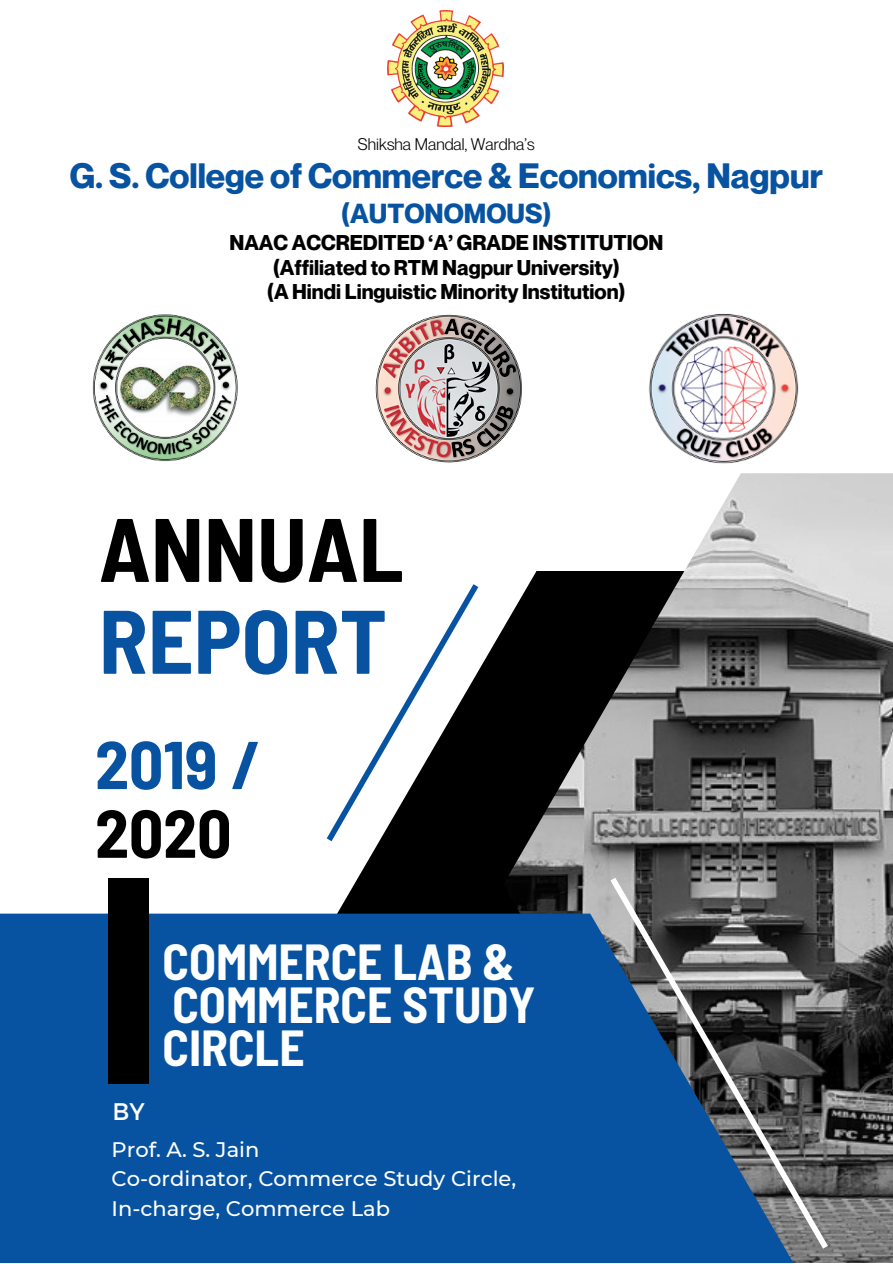
<style>
.page{position:relative;width:893px;height:1264px;background:#fff}
.page>*{position:absolute;margin:0;border:0;box-sizing:border-box;transform-origin:0 0}
.t1{font:700 semi-condensed 89.85px "Barlow";color:#000}
.t2{font:700 semi-condensed 89.85px "Barlow";color:#0753a1}
.t3{font:700 semi-condensed 67.5px "Barlow";color:#0753a1}
.t4{font:700 semi-condensed 67.5px "Barlow";color:#000}
.t5{font:700 semi-condensed 49.5px/42.8px "Barlow";color:#fff}
.t6{font:700 34.5px "Neue Montreal";color:#0753a1}
.t7{font:700 27px "Neue Montreal";color:#0753a1}
.t8{font:24px "Montserrat";color:#fff}
.t9{font:700 21px "Neue Montreal";color:#000}
.t10{font:500 21px "Montserrat";color:#fff}
.t11{font:16.5px "Neue Montreal";color:#000}
</style>
<div class="page">
<svg style="left:337px;top:629px;width:166px;height:284px;fill:#000"></svg>
<img style="left:503px;top:473px;width:389px;height:789px">
<div style="left:0;top:913px;width:822px;height:349px;background:#0753a1"></div>
<svg style="left:605px;top:871px;width:228px;height:383px"></svg>
<svg style="left:326px;top:584px;width:157px;height:263px"></svg>
<div style="left:108px;top:877px;width:41px;height:206px;background:#000"></div>
<img style="left:387px;top:11px;width:116px;height:116px">
<img style="left:92px;top:314px;width:146px;height:148px">
<img style="left:375px;top:314px;width:147px;height:149px">
<img style="left:649px;top:313px;width:150px;height:151px">
<p class="t11" style="left:358px;top:134px;width:178px">Shiksha Mandal, Wardha’s</p>
<p class="t6" style="left:70px;top:154px;width:754px">G. S. College of Commerce &amp; Economics, Nagpur</p>
<p class="t7" style="left:341px;top:197px;width:212px">(AUTONOMOUS)</p>
<p class="t9" style="left:229px;top:229px;width:435px">NAAC ACCREDITED ‘A’ GRADE INSTITUTION</p>
<p class="t9" style="left:273px;top:254px;width:349px">(Affiliated to RTM Nagpur University)</p>
<p class="t9" style="left:267px;top:279px;width:360px">(A Hindi Linguistic Minority Institution)</p>
<p class="t1" style="left:99px;top:492px;width:306px">ANNUAL</p>
<p class="t2" style="left:99px;top:584px;width:289px">REPORT</p>
<p class="t3" style="left:95px;top:721px;width:167px">2019 /</p>
<p class="t4" style="left:95px;top:790px;width:138px">2020</p>
<p class="t5" style="left:162px;top:938px;width:374px">COMMERCE LAB &amp;<br>COMMERCE STUDY<br>CIRCLE</p>
<p class="t8" style="left:112px;top:1095px;width:34px">BY</p>
<p class="t10" style="left:112px;top:1136px;width:149px">Prof. A. S. Jain</p>
<p class="t10" style="left:112px;top:1165px;width:406px">Co-ordinator, Commerce Study Circle,</p>
<p class="t10" style="left:112px;top:1195px;width:280px">In-charge, Commerce Lab</p>
</div>
